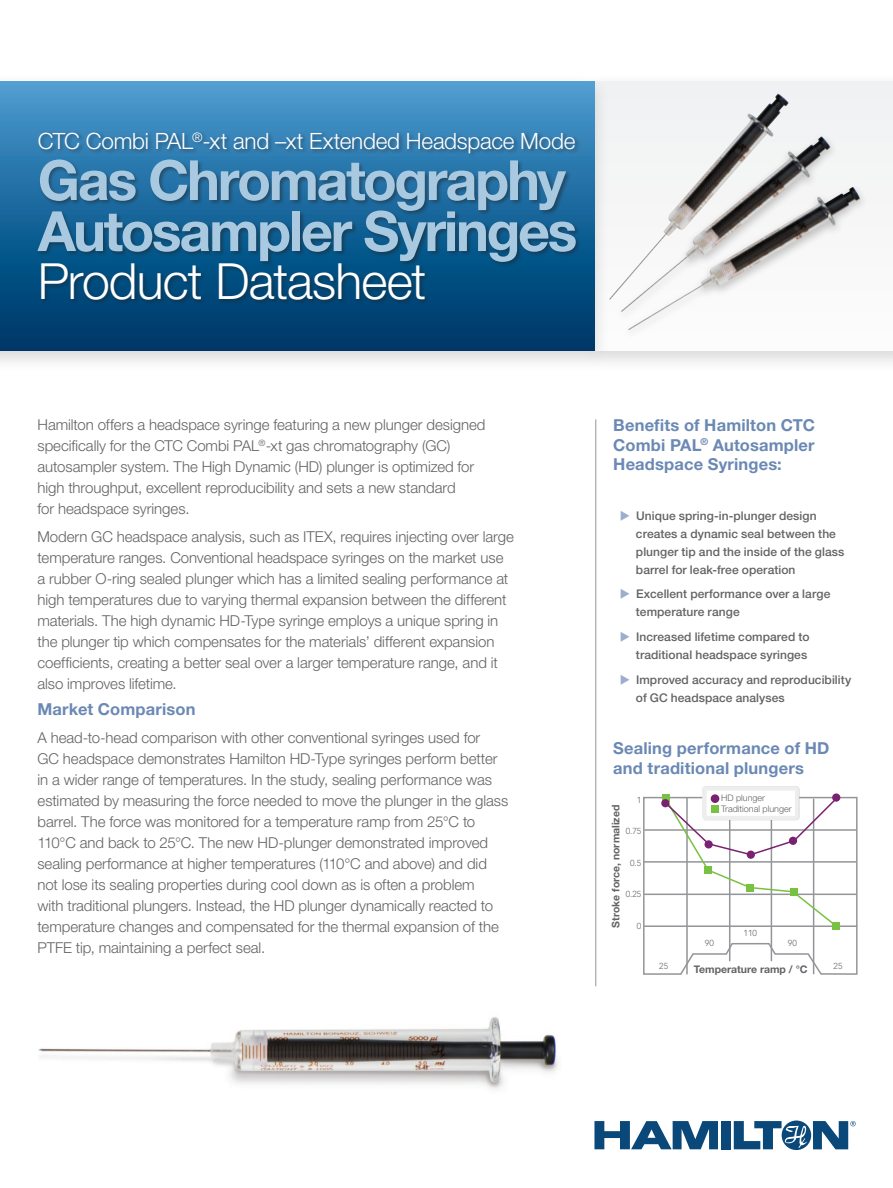
<style>
.page{position:relative;width:893px;height:1188px;background:#fff}
.page>*{position:absolute;margin:0;border:0;box-sizing:border-box;transform-origin:0 0}
.t1{font:700 55.5px/51px "Helvetica Neue LT Pro";letter-spacing:-.04em;color:#a9c9e0}
.t2{font:300 49.95px "Helvetica Neue LT Pro";letter-spacing:-.02em;color:#fff}
.t3{font:300 22.5px "Helvetica Neue LT Pro";letter-spacing:-.01em;color:#fff}
.Subhead{font:700 16.5px/19.5px "Helvetica Neue LT Pro";letter-spacing:.01em;color:#6b89b4;text-align:justify}
.Body_Copy{font:300 15px/21px "Helvetica Neue LT Pro";letter-spacing:-.005em;color:#636366}
.t4{font:500 12px/18px "Helvetica Neue LT Pro";letter-spacing:.005em;color:#636366}
.Callouts{font:700 10.5px "Helvetica Neue LT Pro";color:#636366}
.Callouts-2{font:300 9px "Helvetica Neue LT Pro";color:#636366}
.Callouts-3{font:300 8.55px "Vectora LH";color:#636366}
</style>
<div class="page">
<hr style="left:595px;top:419px;width:1px;height:567px;background:#939598">
<img style="left:38px;top:1016px;width:520px;height:74px">
<div style="left:662px;top:794px;width:7px;height:8px;background:#79c142"></div>
<svg style="left:832px;top:793px;width:8px;height:9px"></svg>
<svg style="left:643px;top:796px;width:215px;height:179px"></svg>
<div style="left:701px;top:785px;width:99px;height:36px;background:linear-gradient(to right,#f5f7f4,#fbfbfc)"></div>
<div style="left:711px;top:794px;width:8px;height:9px;background:#7a2171;border-radius:50%"></div>
<div style="left:711px;top:806px;width:8px;height:7px;background:#79c142"></div>
<div style="left:579px;top:73px;width:314px;height:300px;background:#231f20;opacity:.17"></div>
<div style="left:594px;top:81px;width:299px;height:270px;background:#f3f4f4"></div>
<img style="left:610px;top:94px;width:179px;height:206px">
<div style="left:614px;top:132px;width:224px;height:190px;background:#231f20;opacity:.25"></div>
<img style="left:621px;top:136px;width:209px;height:47px">
<div style="left:621px;top:183px;width:247px;height:157px;background:#fafafa"></div>
<img style="left:628px;top:187px;width:232px;height:143px">
<div style="left:0;top:72px;width:610px;height:301px;background:#231f20;opacity:.17"></div>
<svg style="left:0;top:81px;width:594px;height:270px"></svg>
<div style="left:36px;top:131px;width:545px;height:174px;background:#231f20;opacity:.46"></div>
<div style="left:721px;top:1121px;width:10px;height:28px;background:#094879"></div>
<svg style="left:594px;top:1121px;width:124px;height:28px"></svg>
<svg style="left:734px;top:1121px;width:122px;height:29px"></svg>
<h3 class="t3" style="left:38px;top:127px;width:539px">CTC Combi PAL<sup>®</sup>-xt and –xt Extended Headspace Mode</h3>
<h1 class="t1" style="left:38px;top:153px;width:541px">Gas Chromatography<br>Autosampler Syringes</h1>
<h2 class="t2" style="left:38px;top:251px;width:390px">Product Datasheet</h2>
<p class="Body_Copy" style="left:38px;top:414px;width:449px">Hamilton offers a headspace syringe featuring a new plunger designed specifically for the CTC Combi PAL<sup>®</sup>-xt gas chromatography (GC) autosampler system. The High Dynamic (HD) plunger is optimized for high throughput, excellent reproducibility and sets a new standard<br>for headspace syringes.</p>
<p class="Body_Copy" style="left:38px;top:526px;width:478px">Modern GC headspace analysis, such as ITEX, requires injecting over large temperature ranges. Conventional headspace syringes on the market use a rubber O-ring sealed plunger which has a limited sealing performance at high temperatures due to varying thermal expansion between the different materials. The high dynamic HD-Type syringe employs a unique spring in the plunger tip which compensates for the materials’ different expansion coefficients, creating a better seal over a larger temperature range, and it also improves lifetime.</p>
<p class="Subhead" style="left:38px;top:699px;width:160px">Market Comparison</p>
<p class="Body_Copy" style="left:38px;top:727px;width:472px">A head-to-head comparison with other conventional syringes used for<br>GC headspace demonstrates Hamilton HD-Type syringes perform better in a wider range of temperatures. In the study, sealing performance was estimated by measuring the force needed to move the plunger in the glass barrel. The force was monitored for a temperature ramp from 25°C to 110°C and back to 25°C. The new HD-plunger demonstrated improved sealing performance at higher temperatures (110°C and above) and did not lose its sealing properties during cool down as is often a problem<br>with traditional plungers. Instead, the HD plunger dynamically reacted to temperature changes and compensated for the thermal expansion of the PTFE tip, maintaining a perfect seal.</p>
<p class="Subhead" style="left:613px;top:415px;width:203px">Benefits of Hamilton CTC Combi PAL<sup>®</sup> Autosampler Headspace Syringes:</p>
<p class="t4" style="left:636px;top:506px;width:210px">Unique spring-in-plunger design creates a dynamic seal between the plunger tip and the inside of the glass barrel for leak-free operation</p>
<p class="t4" style="left:636px;top:585px;width:196px">Excellent performance over a large temperature range</p>
<p class="t4" style="left:636px;top:628px;width:175px">Increased lifetime compared to traditional headspace syringes</p>
<p class="t4" style="left:636px;top:671px;width:217px">Improved accuracy and reproducibility of GC headspace analyses</p>
<p class="Subhead" style="left:613px;top:738px;width:218px">Sealing performance of HD and traditional plungers</p>
<p class="Callouts" style="left:609px;top:928px;width:125px;rotate:-90deg">Stroke force, normalized</p>
<p class="Callouts" style="left:694px;top:963px;width:115px">Temperature ramp / °C</p>
<p class="Callouts-2" style="left:721px;top:793px;width:46px">HD plunger</p>
<p class="Callouts-2" style="left:721px;top:803px;width:72px">Traditional plunger</p>
<p class="Callouts-3" style="left:637px;top:795px;width:6px">1</p>
<p class="Callouts-3" style="left:626px;top:826px;width:17px">0.75</p>
<p class="Callouts-3" style="left:630px;top:858px;width:13px">0.5</p>
<p class="Callouts-3" style="left:626px;top:889px;width:17px">0.25</p>
<p class="Callouts-3" style="left:637px;top:921px;width:6px">0</p>
<p class="Callouts-3" style="left:743px;top:928px;width:15px">110</p>
<p class="Callouts-3" style="left:705px;top:938px;width:10px">90</p>
<p class="Callouts-3" style="left:788px;top:938px;width:10px">90</p>
<p class="Callouts-3" style="left:659px;top:961px;width:10px">25</p>
<p class="Callouts-3" style="left:834px;top:961px;width:10px">25</p>
</div>
